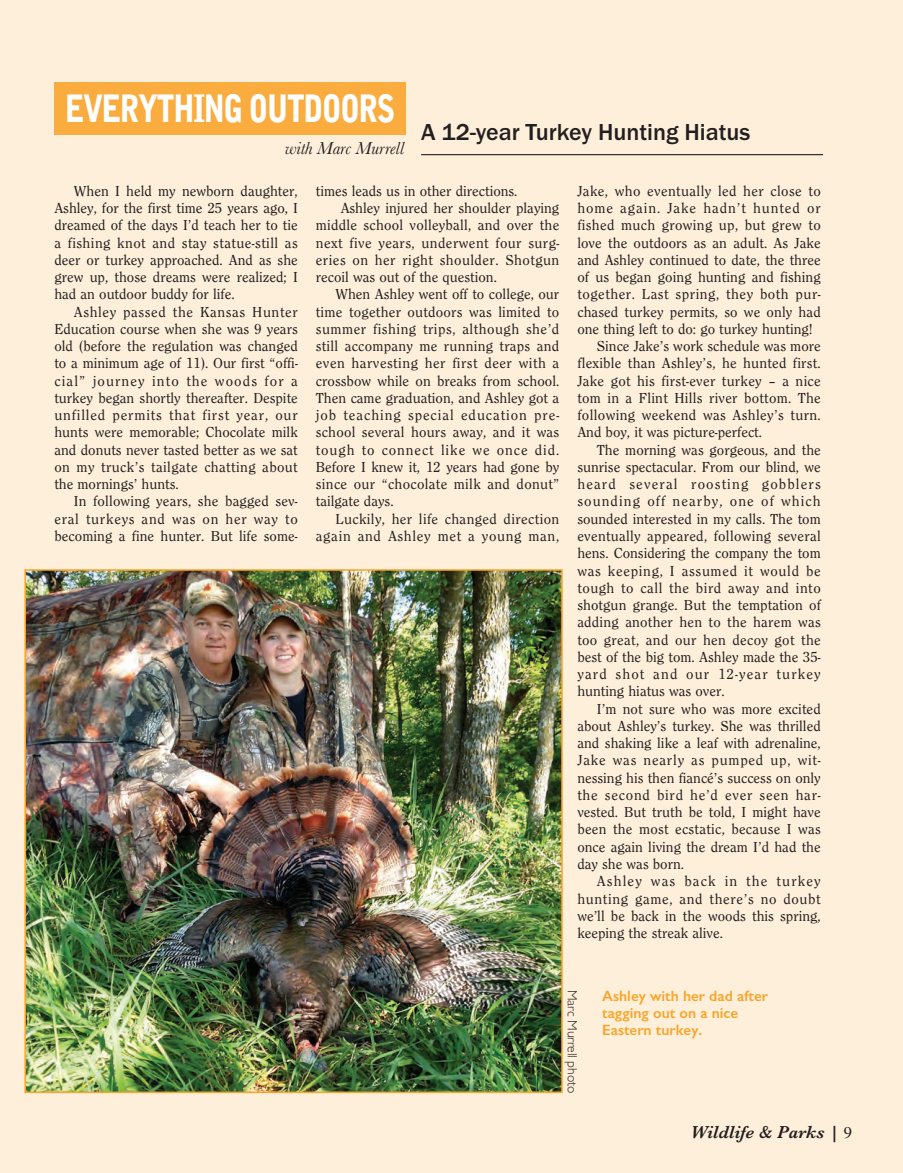
<style>
.page{position:relative;width:903px;height:1173px;background:#fff}
.page>*{position:absolute;margin:0;border:0;box-sizing:border-box;transform-origin:0 0}
.t1{font:900 37.5px "Bell Gothic Std";letter-spacing:-.055em;color:#fff;scale:.8 1}
.t2{font:500 24px "Franklin Gothic";color:#231f20}
.t3{font:italic 600 18px "Baskerville";color:#231f20}
.t4{font:italic 18px "Baskerville";color:#231f20}
.t5{font:15px "Clearface Regular DTC";letter-spacing:.005em;color:#231f20}
.t6{font:15px "Clearface Regular DTC";letter-spacing:.03em;color:#231f20}
.t7{font:15px "Clearface Regular DTC";letter-spacing:.025em;color:#231f20}
.t8{font:15px "Clearface Regular DTC";letter-spacing:.075em;color:#231f20}
.t9{font:15px "Clearface Regular DTC";letter-spacing:.035em;color:#231f20}
.t10{font:15px "Clearface Regular DTC";letter-spacing:.06em;color:#231f20}
.t11{font:15px "Clearface Regular DTC";letter-spacing:.05em;color:#231f20}
.t12{font:15px "Clearface Regular DTC";letter-spacing:.045em;color:#231f20}
.t13{font:600 15px/17.2px "Gill Sans";color:#f9a52a}
.t14{font:15px "Clearface Regular DTC";letter-spacing:.055em;color:#231f20}
.t15{font:15px "Clearface Regular DTC";letter-spacing:.07em;color:#231f20}
.t16{font:15px "Clearface Regular DTC";letter-spacing:.04em;color:#231f20}
.t17{font:300 13.5px "Gill Sans";color:#231f20}
.s1{font-family:"Times";font-weight:400;font-style:normal;font-size:16.5px}
</style>
<div class="page">
<div style="left:0;top:0;width:902px;height:1172px;background:#feefda"></div>
<div style="left:54px;top:82px;width:351px;height:52px;background:#fbac3e"></div>
<hr style="left:421px;top:154px;width:401px;height:1px;background:#231f20">
<img style="left:27px;top:572px;width:532px;height:517px">
<div style="left:24px;top:569px;width:538px;height:523px;border:2px solid #f9a52a"></div>
<p class="t1" style="left:65px;top:87px;width:414px">EVERYTHING OUTDOORS</p>
<p class="t2" style="left:421px;top:123px;width:330px">A 12-year Turkey Hunting Hiatus</p>
<p class="t4" style="left:285px;top:137px;width:121px">with Marc Murrell</p>
<p class="t5" style="left:74px;top:185px;width:225px">When I held my newborn daughter,</p>
<p class="t5" style="left:54px;top:202px;width:245px">Ashley, for the first time 25 years ago, I</p>
<p class="t5" style="left:54px;top:219px;width:245px">dreamed of the days I’d teach her to tie</p>
<p class="t6" style="left:54px;top:237px;width:245px">a fishing knot and stay statue-still as</p>
<p class="t5" style="left:54px;top:254px;width:245px">deer or turkey approached. And as she</p>
<p class="t5" style="left:54px;top:271px;width:245px">grew up, those dreams were realized; I</p>
<p class="t5" style="left:54px;top:288px;width:182px">had an outdoor buddy for life.</p>
<p class="t16" style="left:74px;top:306px;width:225px">Ashley passed the Kansas Hunter</p>
<p class="t5" style="left:54px;top:323px;width:245px">Education course when she was 9 years</p>
<p class="t5" style="left:54px;top:340px;width:245px">old (before the regulation was changed</p>
<p class="t5" style="left:54px;top:357px;width:245px">to a minimum age of 11). Our first “offi-</p>
<p class="t8" style="left:54px;top:375px;width:245px">cial” journey into the woods for a</p>
<p class="t5" style="left:54px;top:392px;width:245px">turkey began shortly thereafter. Despite</p>
<p class="t14" style="left:54px;top:409px;width:245px">unfilled permits that first year, our</p>
<p class="t5" style="left:54px;top:426px;width:245px">hunts were memorable; Chocolate milk</p>
<p class="t5" style="left:54px;top:444px;width:245px">and donuts never tasted better as we sat</p>
<p class="t7" style="left:54px;top:461px;width:245px">on my truck’s tailgate chatting about</p>
<p class="t5" style="left:54px;top:478px;width:126px">the mornings’ hunts.</p>
<p class="t5" style="left:74px;top:495px;width:225px">In following years, she bagged sev-</p>
<p class="t11" style="left:54px;top:513px;width:245px">eral turkeys and was on her way to</p>
<p class="t5" style="left:54px;top:530px;width:245px">becoming a fine hunter. But life some-</p>
<p class="t5" style="left:316px;top:185px;width:203px">times leads us in other directions.</p>
<p class="t5" style="left:340px;top:202px;width:220px">Ashley injured her shoulder playing</p>
<p class="t5" style="left:316px;top:219px;width:245px">middle school volleyball, and over the</p>
<p class="t6" style="left:316px;top:237px;width:245px">next five years, underwent four surg-</p>
<p class="t6" style="left:316px;top:254px;width:245px">eries on her right shoulder. Shotgun</p>
<p class="t5" style="left:316px;top:271px;width:182px">recoil was out of the question.</p>
<p class="t5" style="left:335px;top:288px;width:225px">When Ashley went off to college, our</p>
<p class="t5" style="left:316px;top:306px;width:245px">time together outdoors was limited to</p>
<p class="t9" style="left:316px;top:323px;width:245px">summer fishing trips, although she’d</p>
<p class="t5" style="left:316px;top:340px;width:245px">still accompany me running traps and</p>
<p class="t6" style="left:316px;top:357px;width:245px">even harvesting her first deer with a</p>
<p class="t5" style="left:316px;top:375px;width:245px">crossbow while on breaks from school.</p>
<p class="t5" style="left:316px;top:392px;width:245px">Then came graduation, and Ashley got a</p>
<p class="t10" style="left:316px;top:409px;width:245px">job teaching special education pre-</p>
<p class="t5" style="left:316px;top:426px;width:245px">school several hours away, and it was</p>
<p class="t10" style="left:316px;top:444px;width:245px">tough to connect like we once did.</p>
<p class="t5" style="left:316px;top:461px;width:245px">Before I knew it, 12 years had gone by</p>
<p class="t5" style="left:316px;top:478px;width:245px">since our “chocolate milk and donut”</p>
<p class="t5" style="left:316px;top:495px;width:79px">tailgate days.</p>
<p class="t7" style="left:335px;top:513px;width:225px">Luckily, her life changed direction</p>
<p class="t12" style="left:316px;top:530px;width:245px">again and Ashley met a young man,</p>
<p class="t7" style="left:577px;top:185px;width:245px">Jake, who eventually led her close to</p>
<p class="t10" style="left:577px;top:202px;width:245px">home again. Jake hadn’t hunted or</p>
<p class="t5" style="left:577px;top:219px;width:245px">fished much growing up, but grew to</p>
<p class="t5" style="left:577px;top:237px;width:245px">love the outdoors as an adult. As Jake</p>
<p class="t5" style="left:577px;top:254px;width:245px">and Ashley continued to date, the three</p>
<p class="t5" style="left:577px;top:271px;width:245px">of us began going hunting and fishing</p>
<p class="t9" style="left:577px;top:288px;width:245px">together. Last spring, they both pur-</p>
<p class="t5" style="left:577px;top:306px;width:245px">chased turkey permits, so we only had</p>
<p class="t5" style="left:577px;top:323px;width:237px">one thing left to do: go turkey hunting!</p>
<p class="t5" style="left:596px;top:340px;width:225px">Since Jake’s work schedule was more</p>
<p class="t5" style="left:577px;top:357px;width:245px">flexible than Ashley’s, he hunted first.</p>
<p class="t5" style="left:577px;top:375px;width:245px">Jake got his first-ever turkey – a nice</p>
<p class="t5" style="left:577px;top:392px;width:245px">tom in a Flint Hills river bottom. The</p>
<p class="t7" style="left:577px;top:409px;width:245px">following weekend was Ashley’s turn.</p>
<p class="t5" style="left:577px;top:426px;width:186px">And boy, it was picture-perfect.</p>
<p class="t5" style="left:596px;top:444px;width:225px">The morning was gorgeous, and the</p>
<p class="t5" style="left:577px;top:461px;width:245px">sunrise spectacular. From our blind, we</p>
<p class="t8" style="left:577px;top:478px;width:245px">heard several roosting gobblers</p>
<p class="t15" style="left:577px;top:495px;width:245px">sounding off nearby, one of which</p>
<p class="t5" style="left:577px;top:513px;width:245px">sounded interested in my calls. The tom</p>
<p class="t5" style="left:577px;top:530px;width:245px">eventually appeared, following several</p>
<p class="t5" style="left:577px;top:547px;width:245px">hens. Considering the company the tom</p>
<p class="t12" style="left:577px;top:564px;width:245px">was keeping, I assumed it would be</p>
<p class="t9" style="left:577px;top:582px;width:245px">tough to call the bird away and into</p>
<p class="t5" style="left:577px;top:599px;width:245px">shotgun grange. But the temptation of</p>
<p class="t5" style="left:577px;top:616px;width:245px">adding another hen to the harem was</p>
<p class="t5" style="left:577px;top:633px;width:245px">too great, and our hen decoy got the</p>
<p class="t5" style="left:577px;top:651px;width:245px">best of the big tom. Ashley made the 35-</p>
<p class="t8" style="left:577px;top:668px;width:245px">yard shot and our 12-year turkey</p>
<p class="t5" style="left:577px;top:685px;width:149px">hunting hiatus was over.</p>
<p class="t5" style="left:596px;top:702px;width:225px">I’m not sure who was more excited</p>
<p class="t5" style="left:577px;top:720px;width:245px">about Ashley’s turkey. She was thrilled</p>
<p class="t5" style="left:577px;top:737px;width:245px">and shaking like a leaf with adrenaline,</p>
<p class="t11" style="left:577px;top:754px;width:245px">Jake was nearly as pumped up, wit-</p>
<p class="t5" style="left:577px;top:771px;width:245px">nessing his then fiancé’s success on only</p>
<p class="t11" style="left:577px;top:789px;width:245px">the second bird he’d ever seen har-</p>
<p class="t5" style="left:577px;top:806px;width:245px">vested. But truth be told, I might have</p>
<p class="t5" style="left:577px;top:823px;width:245px">been the most ecstatic, because I was</p>
<p class="t5" style="left:577px;top:840px;width:245px">once again living the dream I’d had the</p>
<p class="t5" style="left:577px;top:858px;width:108px">day she was born.</p>
<p class="t8" style="left:596px;top:875px;width:225px">Ashley was back in the turkey</p>
<p class="t12" style="left:577px;top:892px;width:245px">hunting game, and there’s no doubt</p>
<p class="t5" style="left:577px;top:909px;width:245px">we’ll be back in the woods this spring,</p>
<p class="t5" style="left:577px;top:927px;width:147px">keeping the streak alive.</p>
<p class="t17" style="left:577px;top:989px;width:105px;rotate:90deg">Marc Murrell photo</p>
<p class="t13" style="left:602px;top:988px;width:167px">Ashley with her dad after tagging out on a nice<br>Eastern turkey.</p>
<p class="t3" style="left:690px;top:1121px;width:162px">Wildlife &amp; Parks | <span class="s1">9</span></p>
</div>
